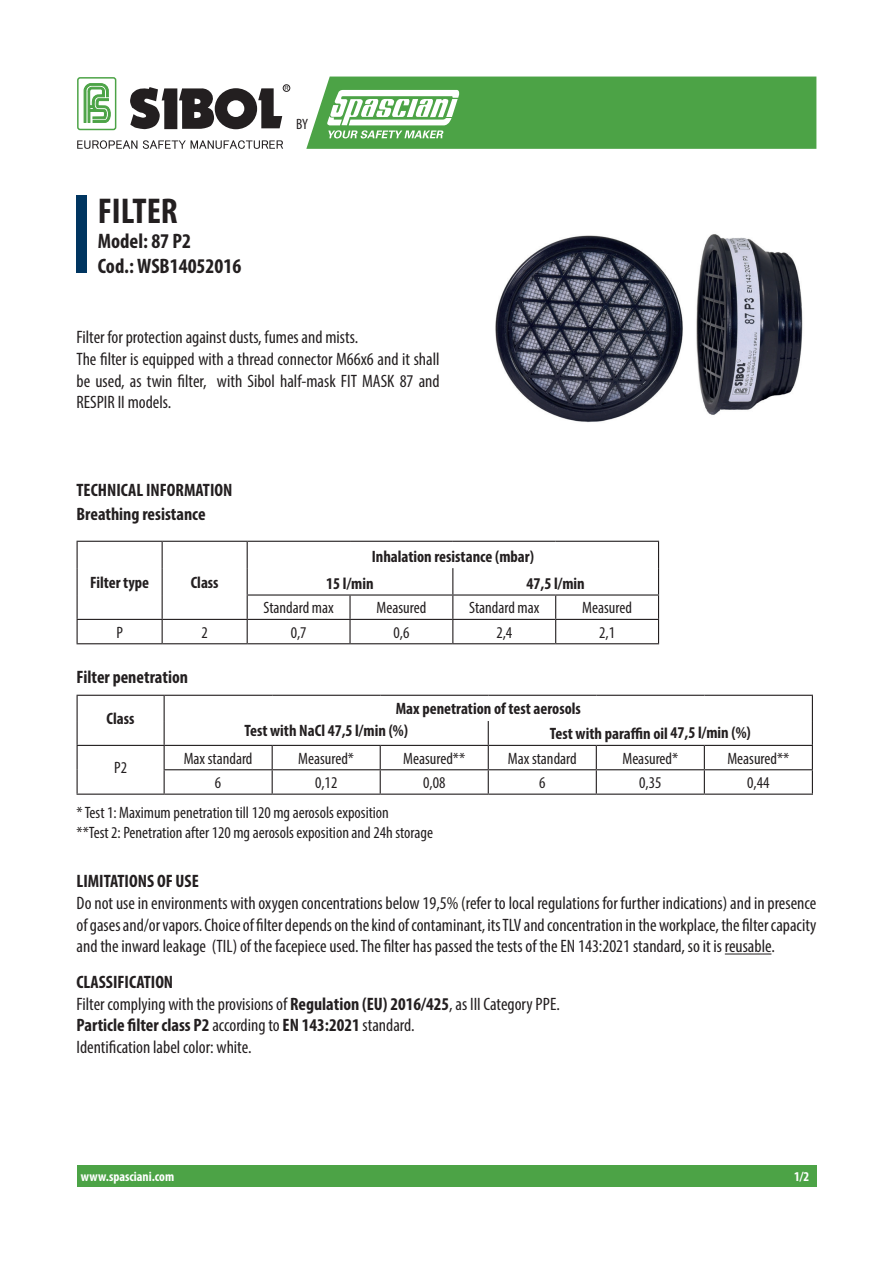
<style>
.page{position:relative;width:893px;height:1263px;background:#fff}
.page>*{position:absolute;margin:0;border:0;box-sizing:border-box;transform-origin:0 0}
.t1{font:700 condensed 36px "Myriad Pro";color:#231f20}
.t2{font:700 condensed 21px/25.2px "Myriad Pro";color:#231f20}
.t3{font:condensed 18px/21.6px "Myriad Pro";color:#231f20}
.t4{font:700 condensed 18px/24px "Myriad Pro";color:#231f20}
.t5{font:condensed 16.5px/19.8px "Myriad Pro";color:#231f20}
.t6{font:700 condensed 16.5px/26.8px "Myriad Pro";color:#231f20}
.t7{font:condensed 15px "Myriad Pro";color:#231f20}
.t8{font:700 condensed 13.5px "Myriad Pro";color:#fff}
.s1{font-weight:700}
</style>
<div class="page">
<div style="left:77px;top:1165px;width:739px;height:21px;background:#4ca346"></div>
<svg style="left:77px;top:140px;width:60px;height:9px"></svg>
<svg style="left:143px;top:140px;width:140px;height:9px"></svg>
<div style="left:77px;top:77px;width:39px;height:53px;border:1px solid #4ca346;border-radius:2px"></div>
<svg style="left:83px;top:83px;width:28px;height:40px"></svg>
<svg style="left:130px;top:87px;width:159px;height:42px"></svg>
<div style="left:283px;top:85px;width:7px;height:6px;border:1px solid #231f20;border-radius:50%"></div>
<svg style="left:306px;top:77px;width:510px;height:72px;background:#61ae5c"></svg>
<img style="left:495px;top:234px;width:308px;height:189px">
<div style="left:77px;top:196px;width:10px;height:77px;background:#003560"></div>
<hr style="left:725px;top:953px;width:46px;height:1px;background:#231f20">
<hr style="left:349px;top:596px;width:2px;height:23px;background:#231f20">
<hr style="left:77px;top:619px;width:85px;height:1px;background:#231f20">
<hr style="left:162px;top:619px;width:85px;height:1px;background:#231f20">
<svg style="left:162px;top:542px;width:1px;height:101px"></svg>
<hr style="left:247px;top:619px;width:103px;height:1px;background:#231f20">
<hr style="left:350px;top:619px;width:103px;height:1px;background:#231f20">
<hr style="left:349px;top:620px;width:2px;height:23px;background:#231f20">
<hr style="left:453px;top:619px;width:103px;height:1px;background:#231f20">
<hr style="left:556px;top:619px;width:103px;height:1px;background:#231f20">
<svg style="left:555px;top:596px;width:1px;height:47px"></svg>
<svg style="left:247px;top:542px;width:1px;height:101px"></svg>
<svg style="left:452px;top:568px;width:1px;height:75px"></svg>
<svg style="left:658px;top:542px;width:1px;height:101px"></svg>
<hr style="left:247px;top:594px;width:103px;height:2px;background:#231f20">
<hr style="left:350px;top:594px;width:103px;height:2px;background:#231f20">
<hr style="left:453px;top:594px;width:103px;height:2px;background:#231f20">
<hr style="left:556px;top:594px;width:103px;height:2px;background:#231f20">
<hr style="left:77px;top:541px;width:85px;height:1px;background:#231f20">
<hr style="left:162px;top:541px;width:85px;height:1px;background:#231f20">
<hr style="left:247px;top:541px;width:103px;height:1px;background:#231f20">
<hr style="left:350px;top:541px;width:103px;height:1px;background:#231f20">
<hr style="left:453px;top:541px;width:103px;height:1px;background:#231f20">
<hr style="left:556px;top:541px;width:103px;height:1px;background:#231f20">
<svg style="left:77px;top:542px;width:1px;height:101px"></svg>
<hr style="left:77px;top:643px;width:85px;height:1px;background:#231f20">
<hr style="left:162px;top:643px;width:85px;height:1px;background:#231f20">
<hr style="left:247px;top:643px;width:103px;height:1px;background:#231f20">
<hr style="left:350px;top:643px;width:103px;height:1px;background:#231f20">
<hr style="left:453px;top:643px;width:103px;height:1px;background:#231f20">
<hr style="left:556px;top:643px;width:103px;height:1px;background:#231f20">
<hr style="left:77px;top:745px;width:87px;height:1px;background:#231f20">
<hr style="left:164px;top:769px;width:108px;height:1px;background:#231f20">
<hr style="left:272px;top:769px;width:108px;height:1px;background:#231f20">
<svg style="left:272px;top:746px;width:1px;height:47px"></svg>
<hr style="left:380px;top:769px;width:108px;height:1px;background:#231f20">
<svg style="left:380px;top:746px;width:1px;height:47px"></svg>
<hr style="left:488px;top:769px;width:108px;height:1px;background:#231f20">
<hr style="left:596px;top:769px;width:108px;height:1px;background:#231f20">
<svg style="left:596px;top:746px;width:1px;height:47px"></svg>
<hr style="left:704px;top:769px;width:109px;height:1px;background:#231f20">
<svg style="left:704px;top:746px;width:1px;height:47px"></svg>
<svg style="left:77px;top:696px;width:1px;height:97px"></svg>
<hr style="left:77px;top:793px;width:87px;height:2px;background:#231f20">
<hr style="left:77px;top:695px;width:87px;height:1px;background:#231f20">
<hr style="left:164px;top:695px;width:108px;height:1px;background:#231f20">
<hr style="left:272px;top:695px;width:108px;height:1px;background:#231f20">
<hr style="left:380px;top:695px;width:108px;height:1px;background:#231f20">
<hr style="left:488px;top:695px;width:108px;height:1px;background:#231f20">
<hr style="left:596px;top:695px;width:108px;height:1px;background:#231f20">
<hr style="left:704px;top:695px;width:109px;height:1px;background:#231f20">
<hr style="left:164px;top:793px;width:108px;height:2px;background:#231f20">
<hr style="left:272px;top:793px;width:108px;height:2px;background:#231f20">
<hr style="left:380px;top:793px;width:108px;height:2px;background:#231f20">
<hr style="left:488px;top:793px;width:108px;height:2px;background:#231f20">
<hr style="left:596px;top:793px;width:108px;height:2px;background:#231f20">
<hr style="left:704px;top:793px;width:109px;height:2px;background:#231f20">
<svg style="left:164px;top:696px;width:1px;height:97px"></svg>
<svg style="left:488px;top:721px;width:1px;height:72px"></svg>
<svg style="left:812px;top:696px;width:1px;height:97px"></svg>
<hr style="left:164px;top:745px;width:108px;height:1px;background:#231f20">
<hr style="left:272px;top:745px;width:108px;height:1px;background:#231f20">
<hr style="left:380px;top:745px;width:108px;height:1px;background:#231f20">
<hr style="left:488px;top:745px;width:108px;height:1px;background:#231f20">
<hr style="left:596px;top:745px;width:108px;height:1px;background:#231f20">
<hr style="left:704px;top:745px;width:109px;height:1px;background:#231f20">
<h1 class="t1" style="left:98px;top:188px;width:81px">FILTER</h1>
<p class="t2" style="left:98px;top:228px;width:145px">Model: 87 P2<br>Cod.: WSB14052016</p>
<p class="t7" style="left:296px;top:115px;width:14px">BY</p>
<p class="t3" style="left:77px;top:326px;width:365px">Filter for protection against dusts, fumes and mists.<br>The filter is equipped with a thread connector M66x6 and it shall be used, as twin filter, with Sibol half-mask FIT MASK 87 and RESPIR II models.</p>
<p class="t4" style="left:77px;top:478px;width:157px">TECHNICAL INFORMATION<br>Breathing resistance</p>
<p class="t6" style="left:90px;top:568px;width:61px">Filter type</p>
<p class="t6" style="left:191px;top:568px;width:29px">Class</p>
<p class="t6" style="left:326px;top:543px;width:209px;text-indent:45px">Inhalation resistance (mbar)<br>15 l/min</p>
<p class="t6" style="left:526px;top:570px;width:60px">47,5 l/min</p>
<p class="t5" style="left:263px;top:598px;width:72px">Standard max</p>
<p class="t5" style="left:377px;top:598px;width:51px">Measured</p>
<p class="t5" style="left:469px;top:598px;width:72px">Standard max</p>
<p class="t5" style="left:582px;top:598px;width:51px">Measured</p>
<p class="t5" style="left:116px;top:622px;width:8px">P</p>
<p class="t5" style="left:201px;top:622px;width:8px">2</p>
<p class="t5" style="left:291px;top:622px;width:17px">0,7</p>
<p class="t5" style="left:393px;top:622px;width:17px">0,6</p>
<p class="t5" style="left:496px;top:622px;width:17px">2,4</p>
<p class="t5" style="left:599px;top:622px;width:17px">2,1</p>
<p class="t4" style="left:77px;top:665px;width:113px">Filter penetration</p>
<p class="t6" style="left:107px;top:704px;width:29px">Class</p>
<p class="t6" style="left:244px;top:697px;width:338px;line-height:22.2px;text-indent:151px">Max penetration of test aerosols<br>Test with NaCl 47,5 l/min (%)</p>
<p class="t6" style="left:550px;top:720px;width:202px">Test with paraffin oil 47,5 l/min (%)</p>
<p class="t5" style="left:184px;top:748px;width:70px">Max standard</p>
<p class="t5" style="left:298px;top:748px;width:57px">Measured*</p>
<p class="t5" style="left:403px;top:748px;width:63px">Measured**</p>
<p class="t5" style="left:508px;top:748px;width:70px">Max standard</p>
<p class="t5" style="left:622px;top:748px;width:57px">Measured*</p>
<p class="t5" style="left:727px;top:748px;width:63px">Measured**</p>
<p class="t5" style="left:215px;top:773px;width:8px">6</p>
<p class="t5" style="left:315px;top:773px;width:24px">0,12</p>
<p class="t5" style="left:423px;top:773px;width:24px">0,08</p>
<p class="t5" style="left:539px;top:772px;width:8px">6</p>
<p class="t5" style="left:639px;top:772px;width:24px">0,35</p>
<p class="t5" style="left:747px;top:772px;width:24px">0,44</p>
<p class="t5" style="left:77px;top:802px;width:358px">* Test 1: Maximum penetration till 120 mg aerosols exposition<br>**Test 2: Penetration after 120 mg aerosols exposition and 24h storage</p>
<p class="t5" style="left:114px;top:758px;width:14px">P2</p>
<p class="t4" style="left:77px;top:869px;width:124px">LIMITATIONS OF USE</p>
<p class="t3" style="left:77px;top:892px;width:741px;text-align:justify">Do not use in environments with oxygen concentrations below 19,5% (refer to local regulations for further indications) and in presence of gases and/or vapors. Choice of filter depends on the kind of contaminant, its TLV and concentration in the workplace, the filter capacity and the inward leakage (TIL) of the facepiece used. The filter has passed the tests of the EN 143:2021 standard, so it is reusable.</p>
<p class="t3" style="left:77px;top:971px;width:485px"><span class="s1">CLASSIFICATION<br></span>Filter complying with the provisions of <span class="s1">Regulation (EU) 2016/425</span>, as III Category PPE.<br><span class="s1">Particle filter class P2</span> according to <span class="s1">EN 143:2021</span> standard.<br>Identification label color: white.</p>
<p class="t8" style="left:81px;top:1168px;width:95px">www.spasciani.com</p>
<p class="t8" style="left:794px;top:1168px;width:17px">1/2</p>
</div>
